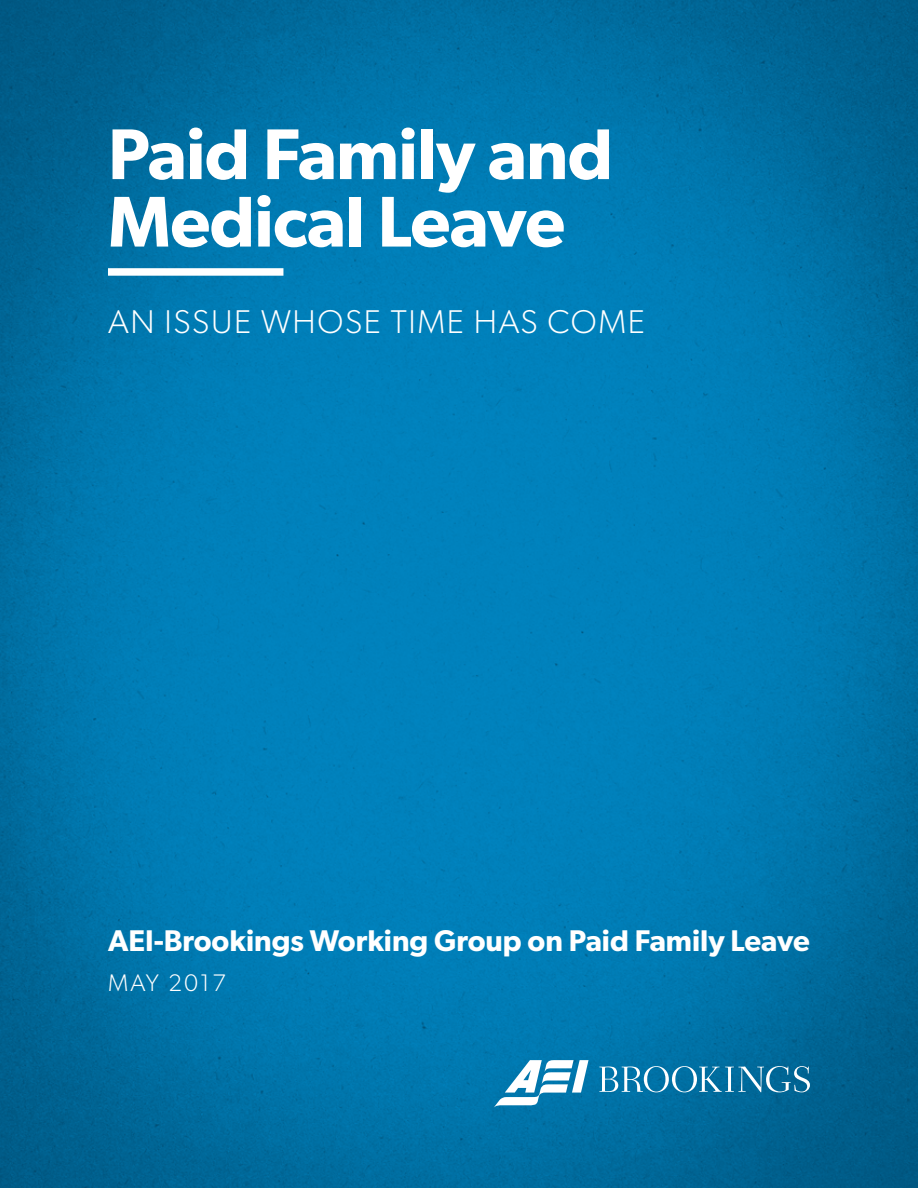
<style>
.page{position:relative;width:918px;height:1188px;background:#fff}
.page>*{position:absolute;margin:0;border:0;box-sizing:border-box;transform-origin:0 0}
.t1{font:600 72px/67.5px "Gibson";letter-spacing:-.01em;color:#fff}
.t2{font:300 33px "Gibson";letter-spacing:.05em;color:#fff}
.t3{font:600 30px "Gibson";color:#fff}
.t4{font:300 24px "Gibson";letter-spacing:.1em;color:#fff}
</style>
<div class="page">
<img style="left:0;top:0;width:918px;height:1188px">
<div style="left:108px;top:268px;width:175px;height:8px;background:#fff"></div>
<svg style="left:599px;top:1066px;width:211px;height:26px;background:#3c8fb5"></svg>
<svg style="left:494px;top:1060px;width:95px;height:48px"></svg>
<h1 class="t1" style="left:108px;top:119px;width:507px">Paid Family and<br>Medical Leave</h1>
<p class="t2" style="left:108px;top:301px;width:538px">AN ISSUE WHOSE TIME HAS COME</p>
<p class="t3" style="left:108px;top:923px;width:703px">AEI-Brookings Working Group on Paid Family Leave</p>
<p class="t4" style="left:108px;top:968px;width:120px">MAY 2017</p>
</div>
